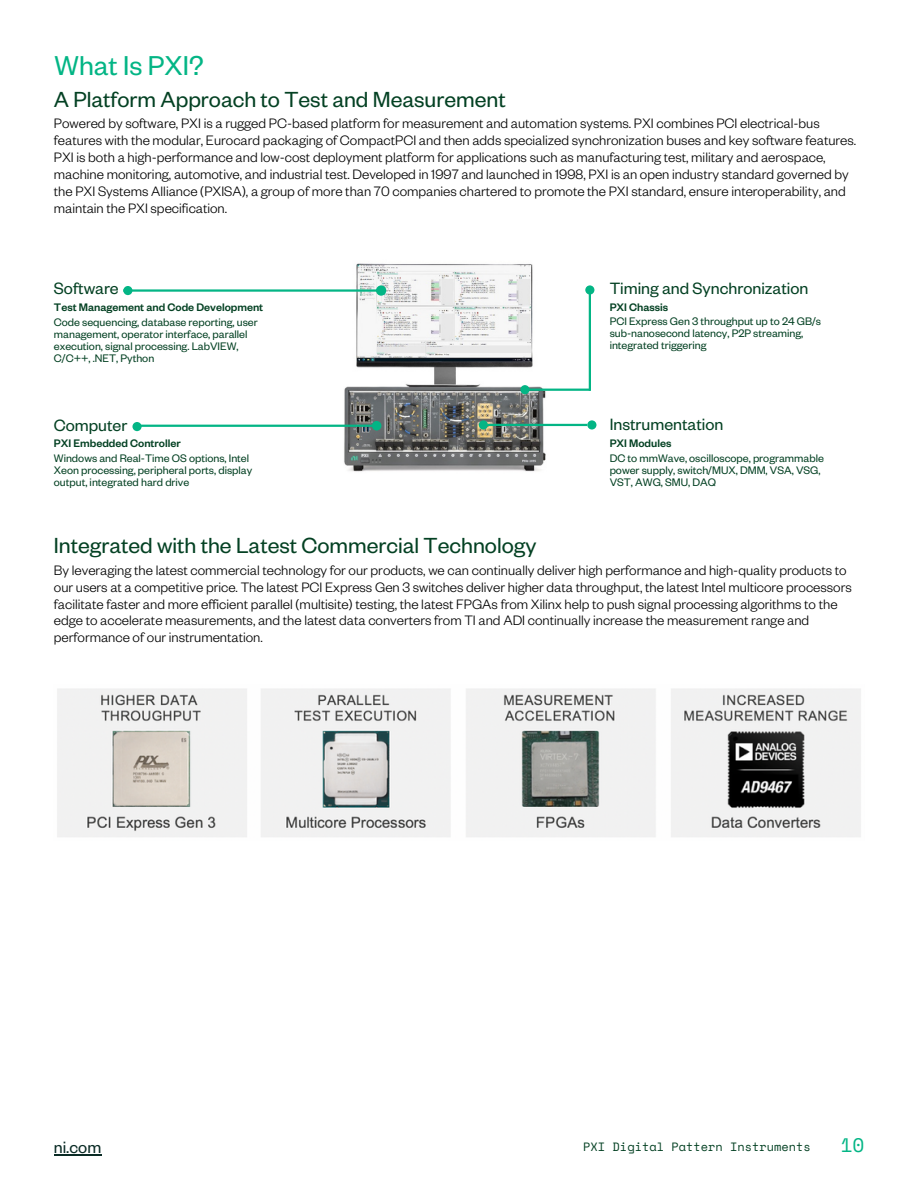
<style>
.page{position:relative;width:918px;height:1188px;background:#fff}
.page>*{position:absolute;margin:0;border:0;box-sizing:border-box;transform-origin:0 0}
.t1{font:30px "Founders Grotesk";color:#03b585}
.t2{font:24px "Founders Grotesk";color:#044123}
.t3{font:19.5px "Space Mono";color:#03b585}
.t4{font:18px "Founders Grotesk";color:#044123}
.t5{font:18px "Founders Grotesk";color:#0a2b25}
.t6{font:300 15px/16.8px "Founders Grotesk";color:#000}
.t7{font:12px/12px "Founders Grotesk";color:#044123}
.t8{font:500 12px "Founders Grotesk";color:#044123}
.t9{font:12px "Space Mono";color:#044123}
</style>
<div class="page">
<img style="left:57px;top:689px;width:804px;height:148px">
<img style="left:319px;top:263px;width:245px;height:209px">
<div style="left:376px;top:285px;width:10px;height:11px;background:#03b585;border-radius:50%"></div>
<hr style="left:123px;top:289px;width:258px;height:3px;background:#03b585">
<div style="left:372px;top:421px;width:9px;height:10px;background:#03b585;border-radius:50%"></div>
<hr style="left:137px;top:425px;width:240px;height:2px;background:#03b585">
<hr style="left:589px;top:291px;width:2px;height:100px;background:#03b585">
<hr style="left:525px;top:389px;width:65px;height:2px;background:#03b585">
<div style="left:520px;top:385px;width:10px;height:9px;background:#03b585;border-radius:50%"></div>
<div style="left:585px;top:285px;width:9px;height:10px;background:#03b585;border-radius:50%"></div>
<div style="left:123px;top:286px;width:9px;height:9px;background:#03b585;border-radius:50%"></div>
<div style="left:132px;top:422px;width:10px;height:9px;background:#03b585;border-radius:50%"></div>
<hr style="left:488px;top:424px;width:99px;height:2px;background:#03b585">
<div style="left:587px;top:420px;width:9px;height:10px;background:#03b585;border-radius:50%"></div>
<div style="left:479px;top:420px;width:9px;height:10px;background:#03b585;border-radius:50%"></div>
<hr style="left:54px;top:1154px;width:47px;height:1px;background:#0a2b25">
<h2 class="t1" style="left:55px;top:56px;width:151px">What Is PXI?</h2>
<h4 class="t2" style="left:54px;top:92px;width:453px">A Platform Approach to Test and Measurement</h4>
<p class="t6" style="left:54px;top:118px;width:804px">Powered by software, PXI is a rugged PC-based platform for measurement and automation systems. PXI combines PCI electrical-bus features with the modular, Eurocard packaging of CompactPCI and then adds specialized synchronization buses and key software features.<br>PXI is both a high-performance and low-cost deployment platform for applications such as manufacturing test, military and aerospace, machine monitoring, automotive, and industrial test. Developed in 1997 and launched in 1998, PXI is an open industry standard governed by the PXI Systems Alliance (PXISA), a group of more than 70 companies chartered to promote the PXI standard, ensure interoperability, and maintain the PXI specification.</p>
<h3 class="t4" style="left:54px;top:283px;width:66px">Software</h3>
<h3 class="t8" style="left:54px;top:304px;width:211px">Test Management and Code Development</h3>
<h5 class="t7" style="left:54px;top:318px;width:205px">Code sequencing, database reporting, user management, operator interface, parallel execution, signal processing. LabVIEW, C/C++, .NET, Python</h5>
<h5 class="t4" style="left:54px;top:419px;width:75px">Computer</h5>
<p class="t8" style="left:54px;top:440px;width:128px">PXI Embedded Controller</p>
<h2 class="t7" style="left:54px;top:454px;width:200px">Windows and Real-Time OS options, Intel<br>Xeon processing, peripheral ports, display output, integrated hard drive</h2>
<h3 class="t4" style="left:610px;top:283px;width:200px">Timing and Synchronization</h3>
<h5 class="t8" style="left:610px;top:304px;width:60px">PXI Chassis</h5>
<p class="t7" style="left:610px;top:318px;width:213px">PCI Express Gen 3 throughput up to 24 GB/s sub-nanosecond latency, P2P streaming, integrated triggering</p>
<h3 class="t4" style="left:610px;top:419px;width:115px">Instrumentation</h3>
<h5 class="t8" style="left:610px;top:440px;width:63px">PXI Modules</h5>
<p class="t7" style="left:610px;top:454px;width:216px">DC to mmWave, oscilloscope, programmable power supply, switch/MUX, DMM, VSA, VSG,<br>VST, AWG, SMU, DAQ</p>
<h4 class="t2" style="left:54px;top:538px;width:484px">Integrated with the Latest Commercial Technology</h4>
<p class="t6" style="left:54px;top:564px;width:799px">By leveraging the latest commercial technology for our products, we can continually deliver high performance and high-quality products to our users at a competitive price. The latest PCI Express Gen 3 switches deliver higher data throughput, the latest Intel multicore processors facilitate faster and more efficient parallel (multisite) testing, the latest FPGAs from Xilinx help to push signal processing algorithms to the edge to accelerate measurements, and the latest data converters from TI and ADI continually increase the measurement range and performance of our instrumentation.</p>
<p class="t5" style="left:54px;top:1142px;width:49px">ni.com</p>
<h3 class="t9" style="left:583px;top:1138px;width:229px">PXI Digital Pattern Instruments</h3>
<p class="t3" style="left:841px;top:1130px;width:25px">10</p>
</div>
